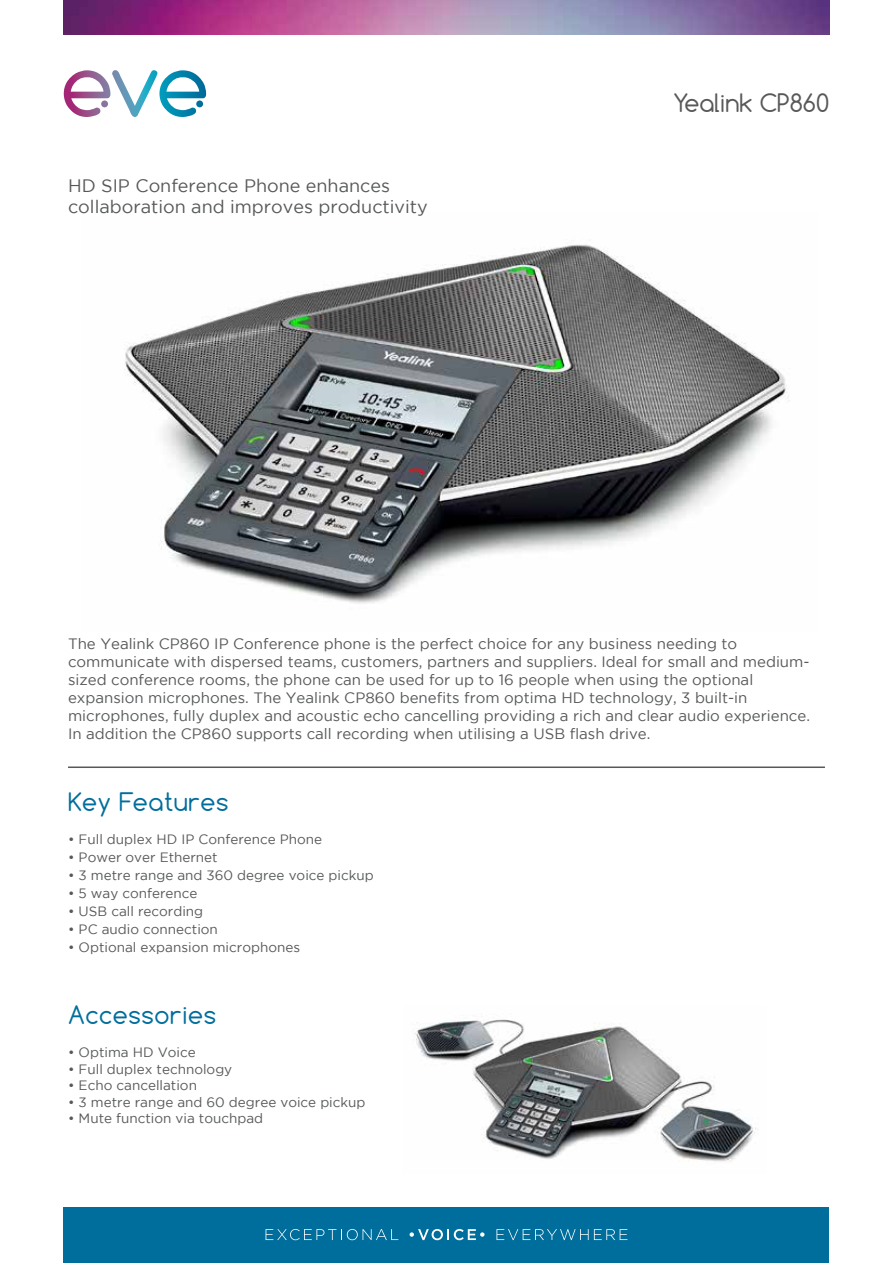
<style>
.page{position:relative;width:893px;height:1263px;background:#fff}
.page>*{position:absolute;margin:0;border:0;box-sizing:border-box;transform-origin:0 0}
.t1{font:24px "Comfortaa";letter-spacing:.025em;color:#006e9c}
.t2{font:24px "Comfortaa";color:#565859}
.t3{font:18px/21px "Gotham";color:#565859}
.t4{font:15px/18px "Gotham";color:#565859}
.t5{font:13.5px "Gotham";color:#565859}
</style>
<div class="page">
<img style="left:124px;top:244px;width:666px;height:360px">
<img style="left:415px;top:1019px;width:343px;height:143px">
<div style="left:64px;top:1208px;width:765px;height:55px;background:#006e9c"></div>
<svg style="left:265px;top:1229px;width:363px;height:11px"></svg>
<img style="left:64px;top:0;width:765px;height:34px">
<svg style="left:64px;top:70px;width:142px;height:47px"></svg>
<hr style="left:68px;top:766px;width:757px;height:2px;background:#565859">
<p class="t3" style="left:68px;top:175px;width:361px">HD SIP Conference Phone enhances collaboration and improves productivity</p>
<h1 class="t2" style="left:673px;top:88px;width:157px">Yealink CP860</h1>
<p class="t4" style="left:68px;top:634px;width:743px">The Yealink CP860 IP Conference phone is the perfect choice for any business needing to communicate with dispersed teams, customers, partners and suppliers. Ideal for small and medium&shy;sized conference rooms, the phone can be used for up to 16 people when using the optional expansion microphones. The Yealink CP860 benefits from optima HD technology, 3 built-in microphones, fully duplex and acoustic echo cancelling providing a rich and clear audio experience.<br>In addition the CP860 supports call recording when utilising a USB flash drive.</p>
<h1 class="t1" style="left:68px;top:786px;width:162px">Key Features</h1>
<p class="t5" style="left:68px;top:832px;width:256px">• Full duplex HD IP Conference Phone</p>
<p class="t5" style="left:68px;top:850px;width:151px">• Power over Ethernet</p>
<p class="t5" style="left:68px;top:868px;width:307px">• 3 metre range and 360 degree voice pickup</p>
<p class="t5" style="left:68px;top:886px;width:131px">• 5 way conference</p>
<p class="t5" style="left:68px;top:904px;width:137px">• USB call recording</p>
<p class="t5" style="left:68px;top:922px;width:151px">• PC audio connection</p>
<p class="t5" style="left:68px;top:940px;width:234px">• Optional expansion microphones</p>
<h1 class="t1" style="left:68px;top:1000px;width:150px">Accessories</h1>
<p class="t5" style="left:68px;top:1045px;width:129px">• Optima HD Voice</p>
<p class="t5" style="left:68px;top:1061px;width:166px">• Full duplex technology</p>
<p class="t5" style="left:68px;top:1078px;width:130px">• Echo cancellation</p>
<p class="t5" style="left:68px;top:1094px;width:299px">• 3 metre range and 60 degree voice pickup</p>
<p class="t5" style="left:68px;top:1111px;width:197px">• Mute function via touchpad</p>
</div>
